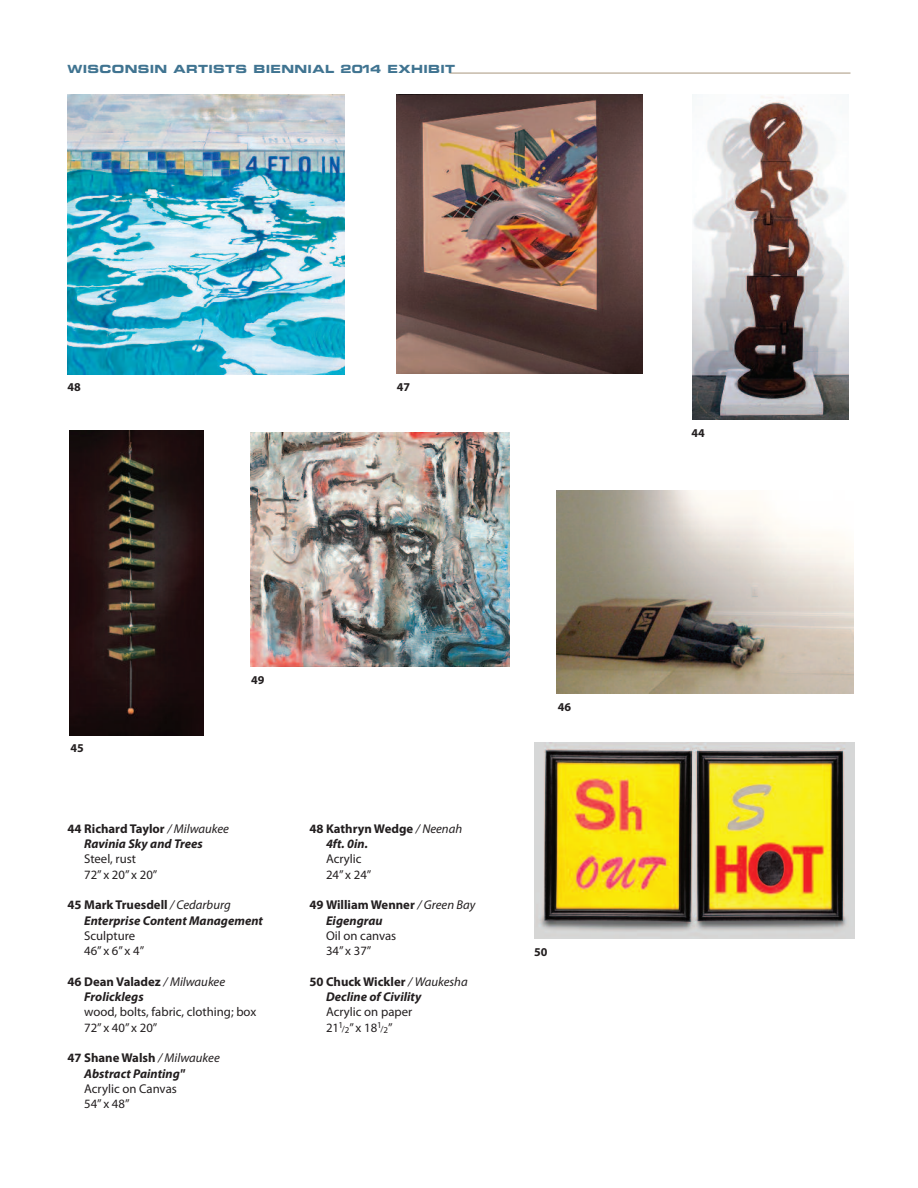
<style>
.page{position:relative;width:918px;height:1188px;background:#fff}
.page>*{position:absolute;margin:0;border:0;box-sizing:border-box;transform-origin:0 0}
.t1{font:italic 700 12.75px/15.3px "Myriad Pro";color:#231f20}
.t2{font:12.75px/15.3px "Myriad Pro";color:#231f20}
.t3{font:700 12.75px/15.3px "Myriad Pro";color:#231f20}
.t4{font:700 12px "Myriad Pro";color:#231f20}
.t5{font:11.25px "Eurostile Bold Extended Two";letter-spacing:.03em;color:#407491}
.s1{font-style:normal}
.s2{font-weight:400}
.s3{font-weight:400;font-style:italic}
.s4{font-style:italic}
.s5{font-size:9px}
</style>
<div class="page">
<img style="left:69px;top:430px;width:135px;height:306px">
<img style="left:692px;top:94px;width:157px;height:326px">
<img style="left:250px;top:432px;width:260px;height:235px">
<img style="left:68px;top:94px;width:277px;height:280px">
<img style="left:556px;top:490px;width:298px;height:203px">
<img style="left:534px;top:742px;width:321px;height:197px">
<img style="left:397px;top:94px;width:246px;height:280px">
<hr style="left:449px;top:73px;width:401px;height:1px;background:#a8977e">
<p class="t5" style="left:68px;top:65px;width:389px">WISCONSIN ARTISTS BIENNIAL 2014 EXHIBIT</p>
<p class="t4" style="left:68px;top:382px;width:15px">48</p>
<p class="t4" style="left:397px;top:383px;width:15px">47</p>
<p class="t4" style="left:70px;top:743px;width:15px">45</p>
<p class="t4" style="left:251px;top:675px;width:15px">49</p>
<p class="t1" style="left:84px;top:822px;width:146px;text-indent:-17px"><span class="s1">44 richard Taylor</span> <span class="s2">/ Milwaukee<br></span>Ravinia Sky and Trees</p>
<p class="t2" style="left:84px;top:852px;width:75px">Steel, rust<br>72” x 20” x 20”</p>
<p class="t1" style="left:84px;top:898px;width:180px;text-indent:-17px"><span class="s1">45 Mark Truesdell</span> <span class="s2">/ Cedarburg<br></span>Enterprise Content Management</p>
<p class="t2" style="left:84px;top:929px;width:62px">Sculpture<br>46”x 6”x 4”</p>
<p class="t3" style="left:84px;top:975px;width:143px;text-indent:-17px">46 Dean Valadez <span class="s3">/ Milwaukee<br></span><span class="s4">Frolicklegs</span></p>
<p class="t2" style="left:84px;top:1005px;width:174px">wood, bolts, fabric, clothing; box<br>72” x 40” x 20”</p>
<p class="t1" style="left:84px;top:1051px;width:137px;text-indent:-17px"><span class="s1">47 Shane Walsh</span> <span class="s2">/ Milwaukee<br></span>Abstract Painting"</p>
<p class="t2" style="left:84px;top:1082px;width:94px">Acrylic on Canvas<br>54” x 48”</p>
<p class="t3" style="left:326px;top:822px;width:138px;text-indent:-17px">48 Kathryn Wedge <span class="s3">/ Neenah<br></span><span class="s4">4ft. 0in.</span></p>
<p class="t2" style="left:326px;top:852px;width:47px">Acrylic<br>24” x 24”</p>
<p class="t3" style="left:326px;top:898px;width:151px;text-indent:-17px">49 William Wenner <span class="s3">/ Green Bay<br></span><span class="s4">Eigengrau</span></p>
<p class="t2" style="left:326px;top:929px;width:72px">Oil on canvas<br>34” x 37”</p>
<p class="t1" style="left:326px;top:975px;width:143px;text-indent:-17px"><span class="s1">50 chuck Wickler</span> <span class="s2">/ Waukesha<br></span>Decline of Civility</p>
<p class="t2" style="left:326px;top:1005px;width:88px">Acrylic on paper<br>21<sup>1</sup><span class="s5">/</span><sub>2</sub>” x 18<sup>1</sup><span class="s5">/</span><sub>2</sub>”</p>
<p class="t4" style="left:558px;top:702px;width:15px">46</p>
<p class="t4" style="left:534px;top:948px;width:15px">50</p>
<p class="t4" style="left:692px;top:428px;width:15px">44</p>
</div>
